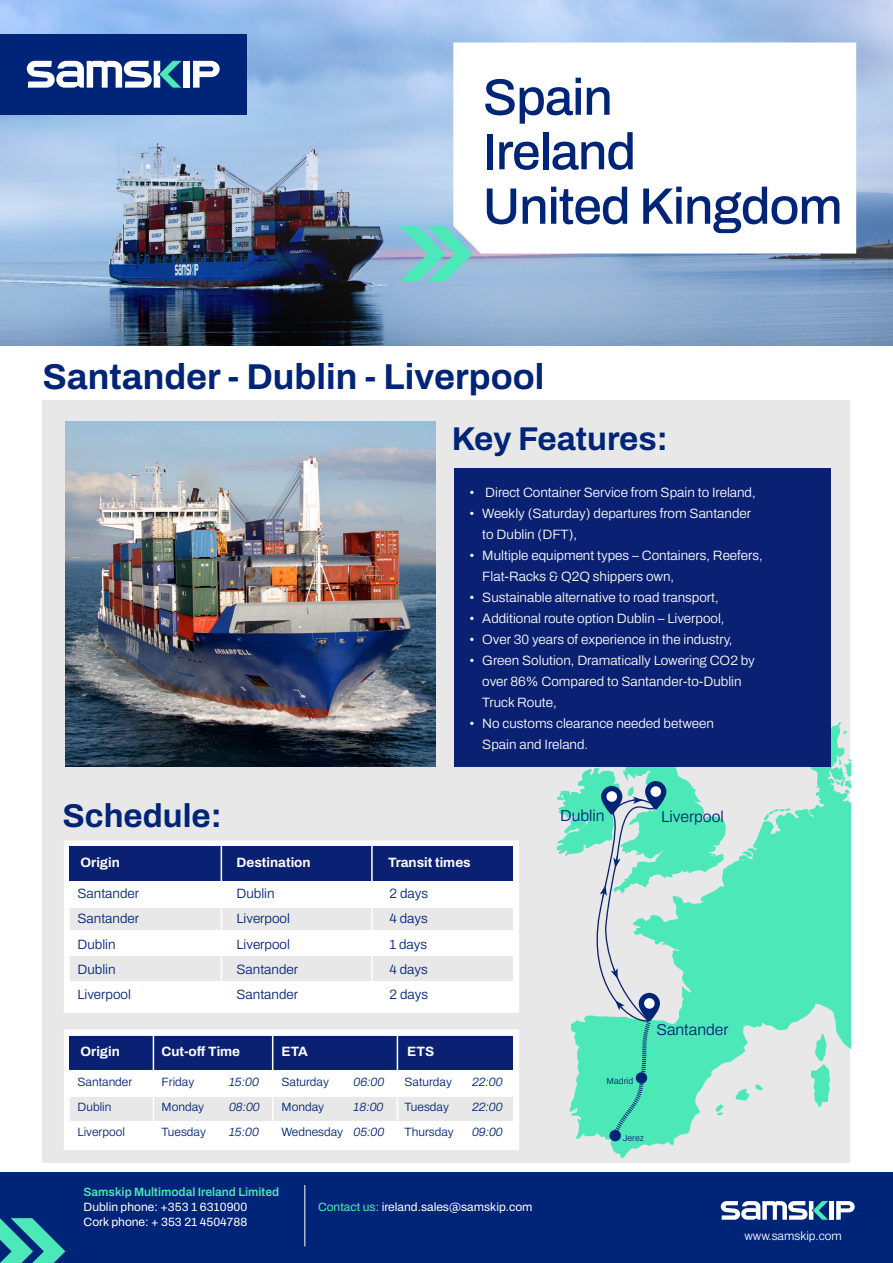
<style>
.page{position:relative;width:893px;height:1263px;background:#fff}
.page>*{position:absolute;margin:0;border:0;box-sizing:border-box;transform-origin:0 0}
.t1{font:500 51.3px "Archivo";letter-spacing:-.02em;color:#002478}
.t2{font:700 36px "Archivo";color:#002478}
.t3{font:700 33px "Archivo";color:#002478}
.t4{font:300 15.9px "Archivo";color:#002478}
.t5{font:300 13.5px/21px "Archivo";color:#fff}
.t6{font:300 13.5px "Archivo";color:#002478}
.t7{font:700 13.5px "Archivo";color:#fff}
.t8{font:300 12px "Archivo";color:#002478}
.t9{font:12px "Archivo";color:#fff}
.t10{font:italic 300 12px "Archivo";color:#002478}
.t11{font:600 12px "Archivo";color:#4de8b8}
.t12{font:300 12px "Archivo";color:#fff}
.t13{font:300 8.85px "Archivo";color:#002478}
.s1{font-style:italic}
.s2{color:#4de8b8}
</style>
<div class="page">
<div style="left:43px;top:400px;width:807px;height:763px;background:#e8e8e8"></div>
<svg style="left:576px;top:712px;width:274px;height:446px;fill:#4de8b8"></svg>
<svg style="left:764px;top:808px;width:26px;height:13px"></svg>
<div style="left:609px;top:1130px;width:12px;height:11px;background:#002478;border-radius:50%"></div>
<svg style="left:556px;top:767px;width:170px;height:369px"></svg>
<img style="left:0;top:0;width:893px;height:345px">
<div style="left:0;top:34px;width:246px;height:80px;background:#002478"></div>
<svg style="left:193px;top:61px;width:27px;height:27px"></svg>
<div style="left:183px;top:61px;width:7px;height:27px;background:#fff"></div>
<svg style="left:27px;top:61px;width:154px;height:27px"></svg>
<img style="left:65px;top:421px;width:371px;height:346px">
<div style="left:0;top:1172px;width:893px;height:91px;background:#002478"></div>
<svg style="left:836px;top:1201px;width:19px;height:19px"></svg>
<div style="left:829px;top:1201px;width:5px;height:19px;background:#fff"></div>
<svg style="left:721px;top:1201px;width:107px;height:19px"></svg>
<svg style="left:0;top:1218px;width:65px;height:45px"></svg>
<hr style="left:304px;top:1185px;width:1px;height:61px;background:#fff">
<div style="left:454px;top:468px;width:376px;height:299px;background:#0a2173"></div>
<div style="left:64px;top:1029px;width:455px;height:121px;background:#e8e8e8;border:6px solid #fff"></div>
<div style="left:69px;top:1036px;width:443px;height:34px;background:#0a2173"></div>
<div style="left:69px;top:1070px;width:448px;height:26px;background:#fff"></div>
<div style="left:69px;top:1121px;width:448px;height:25px;background:#fff"></div>
<hr style="left:272px;top:1033px;width:1px;height:114px;background:#fff">
<hr style="left:153px;top:1033px;width:1px;height:114px;background:#fff">
<hr style="left:397px;top:1033px;width:1px;height:114px;background:#fff">
<div style="left:64px;top:840px;width:455px;height:173px;background:#e8e8e8;border:6px solid #fff"></div>
<div style="left:69px;top:846px;width:443px;height:35px;background:#0a2173"></div>
<div style="left:69px;top:881px;width:448px;height:26px;background:#fff"></div>
<div style="left:69px;top:930px;width:448px;height:26px;background:#fff"></div>
<div style="left:69px;top:981px;width:448px;height:26px;background:#fff"></div>
<hr style="left:221px;top:844px;width:1px;height:164px;background:#fff">
<hr style="left:371px;top:844px;width:2px;height:164px;background:#fff">
<svg style="left:453px;top:43px;width:403px;height:211px"></svg>
<svg style="left:400px;top:226px;width:73px;height:56px;background:#7ad0ca"></svg>
<p class="t1" style="left:483px;top:59px;width:131px">Spain</p>
<p class="t1" style="left:483px;top:113px;width:155px">Ireland</p>
<p class="t1" style="left:483px;top:168px;width:361px">United Kingdom</p>
<p class="t2" style="left:43px;top:349px;width:503px">Santander - Dublin - Liverpool</p>
<p class="t3" style="left:452px;top:414px;width:218px">Key Features:</p>
<p class="t3" style="left:62px;top:791px;width:161px">Schedule:</p>
<p class="t5" style="left:470px;top:481px;width:288px">• Direct Container Service from Spain to Ireland,</p>
<p class="t5" style="left:482px;top:502px;width:270px;text-indent:-13px">• Weekly (Saturday) departures from Santander to Dublin (DFT),</p>
<p class="t5" style="left:482px;top:544px;width:282px;text-indent:-13px">• Multiple equipment types – Containers, Reefers,<br>Flat-Racks &amp; Q2Q shippers own,</p>
<p class="t5" style="left:470px;top:586px;width:251px">• Sustainable alternative to road transport,</p>
<p class="t5" style="left:470px;top:607px;width:256px">• Additional route option Dublin – Liverpool,</p>
<p class="t5" style="left:470px;top:628px;width:264px">• Over 30 years of experience in the industry,</p>
<p class="t5" style="left:482px;top:649px;width:274px;text-indent:-13px">• Green Solution, Dramatically Lowering CO2 by over 86% Compared to Santander-to-Dublin<br>Truck Route,</p>
<p class="t5" style="left:482px;top:712px;width:233px;text-indent:-13px">• No customs clearance needed between<br>Spain and Ireland.</p>
<p class="t4" style="left:560px;top:803px;width:46px">Dublin</p>
<p class="t4" style="left:661px;top:804px;width:64px">Liverpool</p>
<p class="t7" style="left:81px;top:852px;width:41px">Origin</p>
<p class="t7" style="left:237px;top:852px;width:76px">Destination</p>
<p class="t7" style="left:388px;top:852px;width:84px">Transit times</p>
<p class="t6" style="left:78px;top:883px;width:63px">Santander</p>
<p class="t6" style="left:237px;top:883px;width:40px">Dublin</p>
<p class="t6" style="left:390px;top:883px;width:40px">2 days</p>
<p class="t6" style="left:78px;top:908px;width:63px">Santander</p>
<p class="t6" style="left:237px;top:908px;width:55px">Liverpool</p>
<p class="t6" style="left:390px;top:908px;width:40px">4 days</p>
<p class="t6" style="left:78px;top:934px;width:40px">Dublin</p>
<p class="t6" style="left:237px;top:934px;width:55px">Liverpool</p>
<p class="t6" style="left:390px;top:934px;width:39px">1 days</p>
<p class="t6" style="left:78px;top:959px;width:40px">Dublin</p>
<p class="t6" style="left:237px;top:959px;width:63px">Santander</p>
<p class="t6" style="left:390px;top:959px;width:40px">4 days</p>
<p class="t6" style="left:78px;top:984px;width:55px">Liverpool</p>
<p class="t6" style="left:237px;top:984px;width:63px">Santander</p>
<p class="t6" style="left:390px;top:984px;width:40px">2 days</p>
<p class="t7" style="left:81px;top:1042px;width:41px">Origin</p>
<p class="t7" style="left:162px;top:1042px;width:80px">Cut-off Time</p>
<p class="t7" style="left:282px;top:1042px;width:28px">ETA</p>
<p class="t7" style="left:407px;top:1042px;width:29px">ETS</p>
<p class="t8" style="left:78px;top:1073px;width:56px">Santander</p>
<p class="t8" style="left:162px;top:1073px;width:34px">Friday</p>
<p class="t10" style="left:229px;top:1073px;width:31px">15:00</p>
<p class="t8" style="left:282px;top:1073px;width:49px">Saturday</p>
<p class="t10" style="left:354px;top:1073px;width:32px">06:00</p>
<p class="t8" style="left:405px;top:1073px;width:49px">Saturday</p>
<p class="t10" style="left:472px;top:1073px;width:32px">22:00</p>
<p class="t8" style="left:78px;top:1098px;width:35px">Dublin</p>
<p class="t8" style="left:162px;top:1098px;width:44px">Monday</p>
<p class="t10" style="left:229px;top:1098px;width:32px">08:00</p>
<p class="t8" style="left:282px;top:1098px;width:44px">Monday</p>
<p class="t10" style="left:354px;top:1098px;width:31px">18:00</p>
<p class="t8" style="left:405px;top:1098px;width:46px">Tuesday</p>
<p class="t10" style="left:472px;top:1098px;width:32px">22:00</p>
<p class="t8" style="left:78px;top:1123px;width:49px">Liverpool</p>
<p class="t8" style="left:162px;top:1123px;width:46px">Tuesday</p>
<p class="t10" style="left:229px;top:1123px;width:31px">15:00</p>
<p class="t8" style="left:282px;top:1123px;width:104px">Wednesday <span class="s1">05:00</span></p>
<p class="t8" style="left:405px;top:1123px;width:51px">Thursday</p>
<p class="t10" style="left:472px;top:1123px;width:32px">09:00</p>
<p class="t11" style="left:84px;top:1183px;width:197px">Samskip Multimodal Ireland Limited</p>
<p class="t9" style="left:84px;top:1198px;width:165px">Dublin phone: +353 1 6310900</p>
<p class="t9" style="left:84px;top:1213px;width:165px">Cork phone: + 353 21 4504788</p>
<p class="t9" style="left:318px;top:1198px;width:216px"><span class="s2">Contact us:</span> ireland.sales@samskip.com</p>
<p class="t13" style="left:607px;top:1074px;width:28px">Madrid</p>
<p class="t4" style="left:656px;top:1017px;width:74px">Santander</p>
<p class="t13" style="left:623px;top:1131px;width:23px">Jerez</p>
<p class="t12" style="left:744px;top:1226px;width:99px">www.samskip.com</p>
</div>
